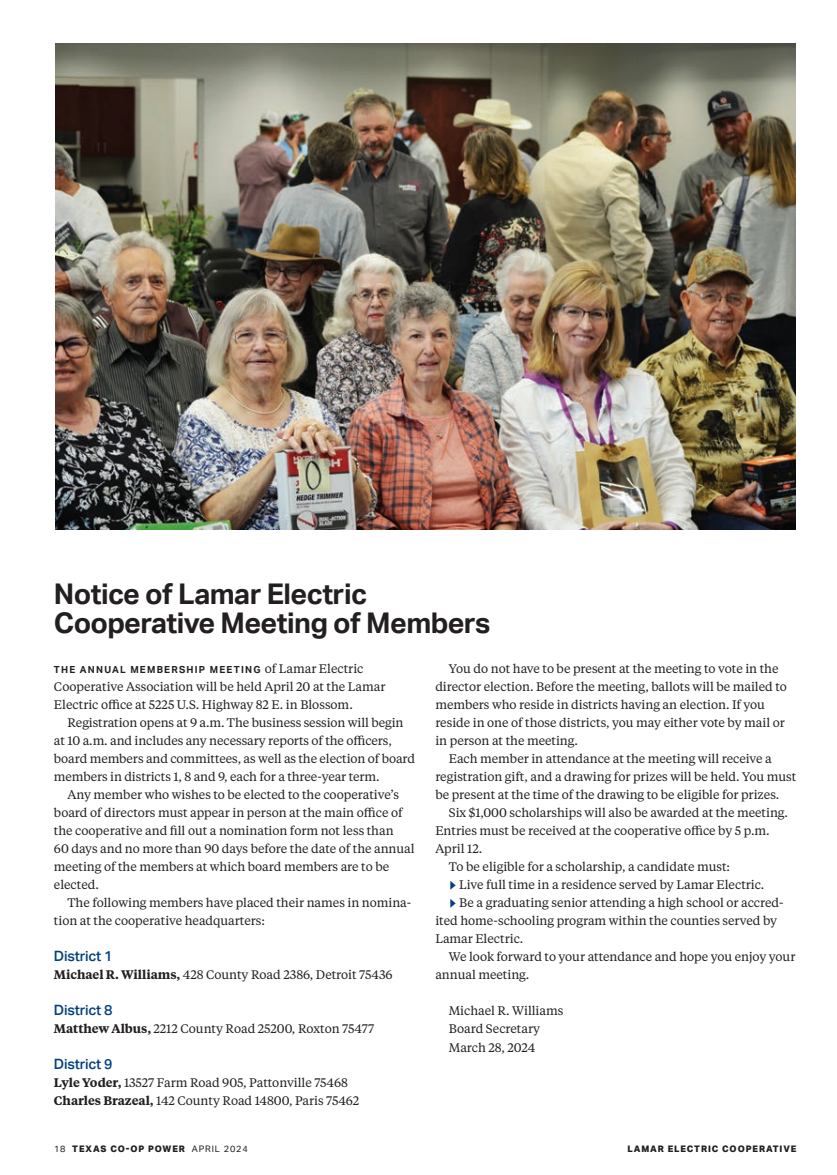
<style>
.page{position:relative;width:837px;height:1175px;background:#fff}
.page>*{position:absolute;margin:0;border:0;box-sizing:border-box;transform-origin:0 0}
.t1{font:700 28.5px/29.2px "Aktiv Grotesk";letter-spacing:-.02em;color:#231f20}
.t2{font:500 14.25px "Aktiv Grotesk";letter-spacing:-.015em;color:#014081}
.t3{font:12.3px/18px "Tiempos Text";letter-spacing:-.005em;color:#231f20}
.t4{font:700 9.75px "Aktiv Grotesk";letter-spacing:.125em;color:#231f20}
.t5{font:800 9px "Aktiv Grotesk";letter-spacing:.1em;color:#231f20}
.s1{font-family:"Tiempos Text";font-weight:400;font-size:12.3px}
.s2{font-weight:600}
.s3{font-weight:400}
</style>
<div class="page">
<img style="left:55px;top:43px;width:741px;height:486px">
<h1 class="t1" style="left:54px;top:579px;width:438px">Notice of Lamar Electric<br>Cooperative Meeting of Members</h1>
<p class="t4" style="left:54px;top:664px;width:311px">THE ANNUAL MEMBERSHIP MEETING <span class="s1">of Lamar Electric</span></p>
<p class="t3" style="left:54px;top:677px;width:333px">Cooperative Association will be held April 20 at the Lamar<br>Electric office at 5225 U.S. Highway 82 E. in Blossom.</p>
<p class="t3" style="left:54px;top:713px;width:363px;text-indent:14px">Registration opens at 9 a.m. The business session will begin at 10 a.m. and includes any necessary reports of the officers, board members and committees, as well as the election of board members in districts 1, 8 and 9, each for a three-year term.</p>
<p class="t3" style="left:54px;top:785px;width:362px;text-indent:14px">Any member who wishes to be elected to the cooperative’s board of directors must appear in person at the main office of the cooperative and fill out a nomination form not less than<br>60 days and no more than 90 days before the date of the annual meeting of the members at which board members are to be elected.</p>
<p class="t3" style="left:54px;top:893px;width:359px;text-indent:14px">The following members have placed their names in nomina&shy;tion at the cooperative headquarters:</p>
<p class="t2" style="left:54px;top:948px;width:60px">District 1</p>
<p class="t3" style="left:54px;top:965px;width:340px"><span class="s2">Michael R. Williams,</span> 428 County Road 2386, Detroit 75436</p>
<p class="t2" style="left:54px;top:1002px;width:60px">District 8</p>
<p class="t3" style="left:54px;top:1019px;width:322px"><span class="s2">Matthew Albus,</span> 2212 County Road 25200, Roxton 75477</p>
<p class="t2" style="left:54px;top:1056px;width:60px">District 9</p>
<p class="t3" style="left:54px;top:1073px;width:307px"><span class="s2">Lyle Yoder,</span> 13527 Farm Road 905, Pattonville 75468<br><span class="s2">Charles Brazeal,</span> 142 County Road 14800, Paris 75462</p>
<p class="t3" style="left:435px;top:659px;width:353px;text-indent:14px">You do not have to be present at the meeting to vote in the director election. Before the meeting, ballots will be mailed to members who reside in districts having an election. If you reside in one of those districts, you may either vote by mail or in person at the meeting.</p>
<p class="t3" style="left:435px;top:749px;width:363px;text-indent:14px">Each member in attendance at the meeting will receive a registration gift, and a drawing for prizes will be held. You must be present at the time of the drawing to be eligible for prizes.</p>
<p class="t3" style="left:449px;top:803px;width:341px">Six $1,000 scholarships will also be awarded at the meeting.</p>
<p class="t3" style="left:435px;top:821px;width:336px">Entries must be received at the cooperative office by 5 p.m.</p>
<p class="t3" style="left:435px;top:839px;width:48px">April 12.</p>
<p class="t3" style="left:449px;top:857px;width:283px">To be eligible for a scholarship, a candidate must:</p>
<p class="t3" style="left:459px;top:875px;width:307px">Live full time in a residence served by Lamar Electric.</p>
<p class="t3" style="left:459px;top:893px;width:326px">Be a graduating senior attending a high school or accred-</p>
<p class="t3" style="left:435px;top:911px;width:343px">ited home-schooling program within the counties served by</p>
<p class="t3" style="left:435px;top:929px;width:89px">Lamar Electric.</p>
<p class="t3" style="left:449px;top:947px;width:348px">We look forward to your attendance and hope you enjoy your</p>
<p class="t3" style="left:435px;top:965px;width:96px">annual meeting.</p>
<p class="t3" style="left:449px;top:1001px;width:116px">Michael R. Williams<br>Board Secretary<br>March 28, 2024</p>
<p class="t5" style="left:54px;top:1143px;width:195px"><span class="s3">18</span> TEXAS CO-OP POWER <span class="s3">APRIL 2024</span></p>
<p class="t5" style="left:627px;top:1143px;width:171px">LAMAR ELECTRIC COOPERATIVE</p>
</div>
